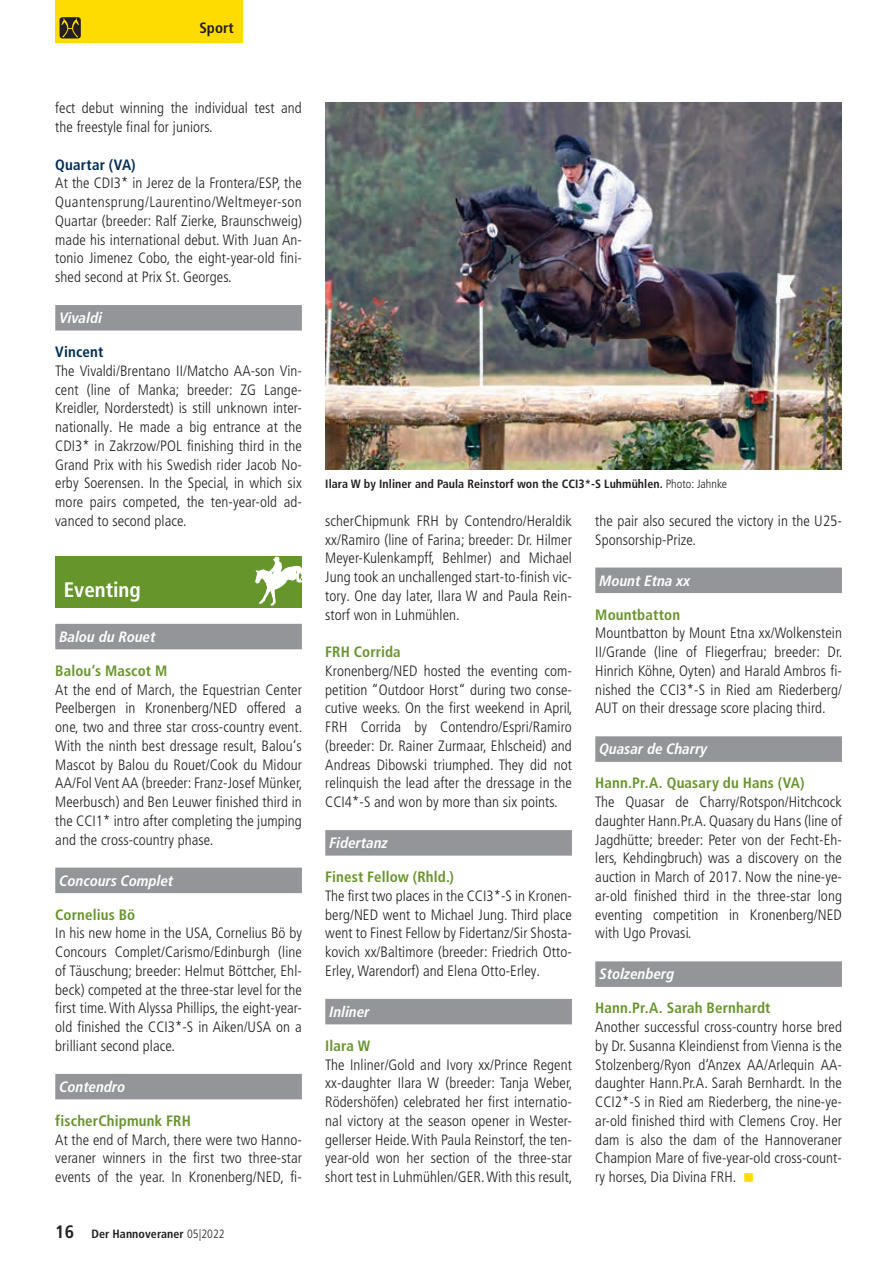
<style>
.page{position:relative;width:893px;height:1263px;background:#fff}
.page>*{position:absolute;margin:0;border:0;box-sizing:border-box;transform-origin:0 0}
.t1{font:700 condensed 21px "Frutiger LT Pro";color:#fff}
.t2{font:300 condensed 15px/18.8px "Frutiger LT Pro";letter-spacing:.005em;color:#231f20;text-align:justify}
.t3{font:700 condensed 15px "Frutiger LT Pro";letter-spacing:.01em;color:#66952c}
.t4{font:italic 700 condensed 15px "Frutiger LT Pro";color:#fff}
.t5{font:700 condensed 15px "Frutiger LT Pro";letter-spacing:.01em;color:#002c55}
.t6{font:700 condensed 15px "Frutiger LT Pro";letter-spacing:.005em;color:#231f20}
.t7{font:700 condensed 12px "Frutiger LT Pro";letter-spacing:.005em;color:#231f20}
.s1{font-size:18px}
.s2{font-weight:300}
.s3{color:#ffdc01}
</style>
<div class="page">
<div style="left:55px;top:0;width:187px;height:43px;background:#ffdc01"></div>
<svg style="left:60px;top:17px;width:21px;height:21px"></svg>
<div style="left:55px;top:305px;width:247px;height:26px;background:#939598"></div>
<div style="left:55px;top:624px;width:247px;height:25px;background:#939598"></div>
<div style="left:55px;top:867px;width:247px;height:26px;background:#939598"></div>
<div style="left:55px;top:1074px;width:247px;height:25px;background:#939598"></div>
<div style="left:325px;top:830px;width:247px;height:26px;background:#939598"></div>
<div style="left:325px;top:999px;width:247px;height:25px;background:#939598"></div>
<div style="left:595px;top:567px;width:247px;height:26px;background:#939598"></div>
<div style="left:595px;top:736px;width:247px;height:26px;background:#939598"></div>
<div style="left:595px;top:961px;width:247px;height:26px;background:#939598"></div>
<img style="left:325px;top:102px;width:517px;height:368px">
<div style="left:55px;top:557px;width:247px;height:51px;background:#66952c"></div>
<svg style="left:256px;top:557px;width:46px;height:48px"></svg>
<p class="t6" style="left:199px;top:19px;width:36px">Sport</p>
<p class="t2" style="left:55px;top:99px;width:248px">fect debut winning the individual test and the freestyle final for juniors.</p>
<p class="t5" style="left:55px;top:155px;width:82px">Quartar (VA)</p>
<p class="t2" style="left:55px;top:174px;width:248px">At the CDI3* in Jerez de la Frontera/ESP, the Quantensprung/Laurentino/Weltmeyer-son Quartar (breeder: Ralf Zierke, Braunschweig) made his international debut. With Juan An&shy;tonio Jimenez Cobo, the eight-year-old fini&shy;shed second at Prix St. Georges.</p>
<p class="t4" style="left:60px;top:309px;width:44px">Vivaldi</p>
<p class="t5" style="left:55px;top:343px;width:50px">Vincent</p>
<p class="t2" style="left:55px;top:361px;width:248px">The Vivaldi/Brentano II/Matcho AA-son Vin&shy;cent (line of Manka; breeder: ZG Lange-Kreidler, Norderstedt) is still unknown inter&shy;nationally. He made a big entrance at the CDI3* in Zakrzow/POL finishing third in the Grand Prix with his Swedish rider Jacob No&shy;erby Soerensen. In the Special, in which six more pairs competed, the ten-year-old ad&shy;vanced to second place.</p>
<h1 class="t1" style="left:64px;top:577px;width:79px">Eventing</h1>
<p class="t4" style="left:60px;top:628px;width:98px">Balou du Rouet</p>
<p class="t3" style="left:55px;top:662px;width:114px">Balou‘s Mascot M</p>
<p class="t2" style="left:55px;top:680px;width:249px">At the end of March, the Equestrian Center Peelbergen in Kronenberg/NED offered a one, two and three star cross-country event.<br>With the ninth best dressage result, Balou‘s Mascot by Balou du Rouet/Cook du Midour AA/Fol Vent AA (breeder: Franz-Josef Münker, Meerbusch) and Ben Leuwer finished third in the CCI1* intro after completing the jumping and the cross-country phase.</p>
<p class="t4" style="left:60px;top:871px;width:115px">Concours Complet</p>
<p class="t3" style="left:55px;top:905px;width:81px">Cornelius Bö</p>
<p class="t2" style="left:55px;top:924px;width:248px">In his new home in the USA, Cornelius Bö by Concours Complet/Carismo/Edinburgh (line of Täuschung; breeder: Helmut Böttcher, Ehl&shy;beck) competed at the three-star level for the first time. With Alyssa Phillips, the eight-year&shy;old finished the CCI3*-S in Aiken/USA on a brilliant second place.</p>
<p class="t4" style="left:60px;top:1078px;width:67px">Contendro</p>
<p class="t3" style="left:55px;top:1112px;width:137px">fischerChipmunk FRH</p>
<p class="t2" style="left:55px;top:1130px;width:248px">At the end of March, there were two Hanno&shy;veraner winners in the first two three-star events of the year. In Kronenberg/NED, fi-</p>
<p class="t7" style="left:55px;top:1227px;width:171px"><span class="s1">16</span> Der Hannoveraner <span class="s2">05|2022</span></p>
<p class="t7" style="left:325px;top:477px;width:403px">Ilara W by Inliner and Paula Reinstorf won the CCI3*-S Luhmühlen. <span class="s2">Photo: Jahnke</span></p>
<p class="t2" style="left:325px;top:511px;width:248px">scherChipmunk FRH by Contendro/Heraldik xx/Ramiro (line of Farina; breeder: Dr. Hilmer Meyer-Kulenkampff, Behlmer) and Michael Jung took an unchallenged start-to-finish vic&shy;tory. One day later, Ilara W and Paula Rein&shy;storf won in Luhmühlen.</p>
<p class="t3" style="left:325px;top:643px;width:77px">FRH Corrida</p>
<p class="t2" style="left:325px;top:661px;width:249px">Kronenberg/NED hosted the eventing com&shy;petition “Outdoor Horst“ during two conse&shy;cutive weeks. On the first weekend in April, FRH Corrida by Contendro/Espri/Ramiro (breeder: Dr. Rainer Zurmaar, Ehlscheid) and Andreas Dibowski triumphed. They did not relinquish the lead after the dressage in the CCI4*-S and won by more than six points.</p>
<p class="t4" style="left:330px;top:834px;width:60px">Fidertanz</p>
<p class="t3" style="left:325px;top:868px;width:130px">Finest Fellow (Rhld.)</p>
<p class="t2" style="left:325px;top:886px;width:248px">The first two places in the CCI3*-S in Kronen&shy;berg/NED went to Michael Jung. Third place went to Finest Fellow by Fidertanz/Sir Shosta&shy;kovich xx/Baltimore (breeder: Friedrich Otto-Erley, Warendorf) and Elena Otto-Erley.</p>
<p class="t4" style="left:330px;top:1003px;width:42px">Inliner</p>
<p class="t3" style="left:325px;top:1037px;width:47px">Ilara W</p>
<p class="t2" style="left:325px;top:1055px;width:249px">The Inliner/Gold and Ivory xx/Prince Regent xx-daughter Ilara W (breeder: Tanja Weber, Rödershöfen) celebrated her first internatio&shy;nal victory at the season opener in Wester&shy;gellerser Heide. With Paula Reinstorf, the ten&shy;year-old won her section of the three-star short test in Luhmühlen/GER. With this result,</p>
<p class="t2" style="left:595px;top:511px;width:248px">the pair also secured the victory in the U25-<br>Sponsorship-Prize.</p>
<p class="t4" style="left:600px;top:571px;width:92px">Mount Etna xx</p>
<p class="t3" style="left:595px;top:605px;width:86px">Mountbatton</p>
<p class="t2" style="left:595px;top:624px;width:249px">Mountbatton by Mount Etna xx/Wolkenstein II/Grande (line of Fliegerfrau; breeder: Dr.<br>Hinrich Köhne, Oyten) and Harald Ambros fi&shy;nished the CCI3*-S in Ried am Riederberg/ AUT on their dressage score placing third.</p>
<p class="t4" style="left:600px;top:740px;width:109px">Quasar de Charry</p>
<p class="t3" style="left:595px;top:774px;width:211px">Hann.Pr.A. Quasary du Hans (VA)</p>
<p class="t2" style="left:595px;top:793px;width:248px">The Quasar de Charry/Rotspon/Hitchcock daughter Hann.Pr.A. Quasary du Hans (line of Jagdhütte; breeder: Peter von der Fecht-Eh&shy;lers, Kehdingbruch) was a discovery on the auction in March of 2017. Now the nine-ye&shy;ar-old finished third in the three-star long eventing competition in Kronenberg/NED with Ugo Provasi.</p>
<p class="t4" style="left:600px;top:965px;width:76px">Stolzenberg</p>
<p class="t3" style="left:595px;top:999px;width:177px">Hann.Pr.A. Sarah Bernhardt</p>
<p class="t2" style="left:595px;top:1018px;width:248px">Another successful cross-country horse bred by Dr. Susanna Kleindienst from Vienna is the Stolzenberg/Ryon d‘Anzex AA/Arlequin AA&shy;daughter Hann.Pr.A. Sarah Bernhardt. In the CCI2*-S in Ried am Riederberg, the nine-ye&shy;ar-old finished third with Clemens Croy. Her dam is also the dam of the Hannoveraner Champion Mare of five-year-old cross-count&shy;ry horses, Dia Divina FRH. <span class="s3">■</span></p>
</div>
